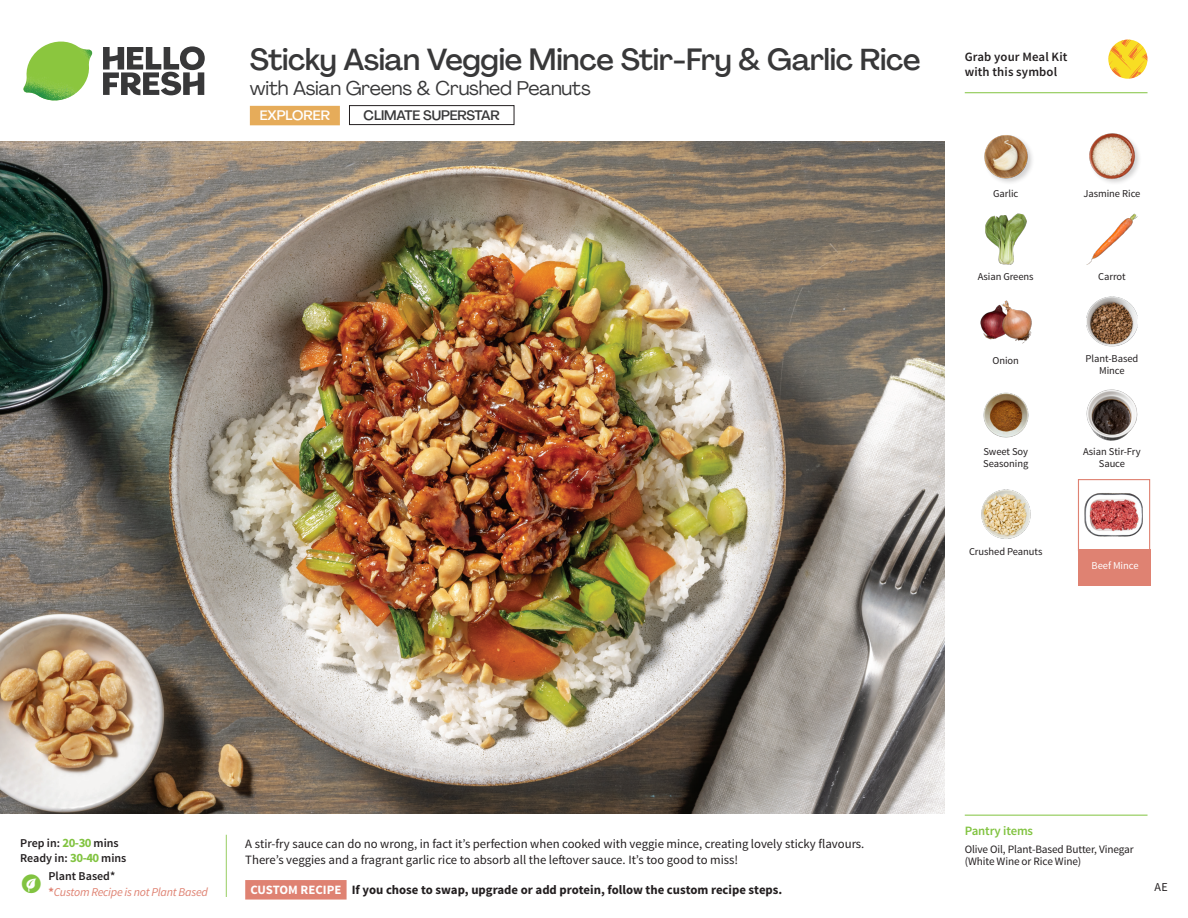
<style>
.page{position:relative;width:1188px;height:918px;background:#fff}
.page>*{position:absolute;margin:0;border:0;box-sizing:border-box;transform-origin:0 0}
._15_Titel_UK{font:500 30px "Agrandir";letter-spacing:-.015em;color:#383839}
._15_Titel_UK-2{font:19.5px "Agrandir";letter-spacing:-.01em;color:#383839}
.t1{font:500 13.5px "Agrandir";letter-spacing:-.01em;color:#383839}
.t2{font:500 13.5px "Agrandir";color:#fff}
.Step_6_Text_AU{font:12.75px/16.5px "Source Sans Pro";color:#231f20}
.Step_6_Text_AU-2{font:700 12.75px "Source Sans Pro";color:#231f20}
.t3{font:600 12.75px/15px "Source Sans Pro";letter-spacing:.01em;color:#231f20}
._04_Headers_Front{font:600 12.75px "Source Sans Pro";letter-spacing:-.01em;color:#81c340}
._04_Intro{font:600 12px "Source Sans Pro";color:#231f20}
._04_Intro-2{font:italic 12px "Source Sans Pro";letter-spacing:-.02em;color:#df8272}
.t4{font:12px "Source Sans Pro";color:#231f20}
._05_Pantry{font:11.25px/12px "Source Sans Pro";letter-spacing:-.01em;color:#231f20}
._18_FRONT_ingredients{font:10.5px/12px "Source Sans Pro";letter-spacing:-.005em;color:#231f20;text-align:center}
._18_FRONT_ingredients-2{font:10.5px "Source Sans Pro";letter-spacing:-.005em;color:#fff}
.s1{font-weight:700;font-size:12.75px;color:#81c340}
.s2{font-weight:700;font-style:normal}
.s3{color:#fff}
</style>
<div class="page">
<svg style="left:103px;top:46px;width:102px;height:49px"></svg>
<img style="left:23px;top:42px;width:69px;height:59px">
<div style="left:250px;top:106px;width:90px;height:19px;background:#e6ac5a"></div>
<div style="left:349px;top:105px;width:165px;height:20px;border:1px solid #231f20"></div>
<svg style="left:225px;top:834px;width:122px;height:66px"></svg>
<img style="left:0;top:142px;width:945px;height:672px">
<div style="left:1078px;top:479px;width:72px;height:72px;border:1px solid #df8272"></div>
<div style="left:1078px;top:549px;width:72px;height:37px;background:#df8272"></div>
<img style="left:1085px;top:493px;width:57px;height:44px">
<img style="left:1086px;top:297px;width:51px;height:50px">
<img style="left:1087px;top:390px;width:50px;height:50px">
<img style="left:983px;top:392px;width:46px;height:46px">
<img style="left:981px;top:489px;width:50px;height:50px">
<img style="left:980px;top:300px;width:52px;height:44px">
<img style="left:985px;top:213px;width:42px;height:52px">
<img style="left:1086px;top:213px;width:52px;height:52px">
<img style="left:984px;top:135px;width:48px;height:48px">
<div style="left:1088px;top:132px;width:54px;height:54px;background:#231f20;opacity:.2"></div>
<img style="left:1088px;top:132px;width:49px;height:49px">
<hr style="left:965px;top:815px;width:183px;height:1px;background:#81c340">
<svg style="left:1091px;top:39px;width:57px;height:55px"></svg>
<hr style="left:965px;top:92px;width:183px;height:1px;background:#81c340">
<p class="_15_Titel_UK" style="left:250px;top:41px;width:672px">Sticky Asian Veggie Mince Stir-Fry &amp; Garlic Rice</p>
<p class="_15_Titel_UK-2" style="left:250px;top:76px;width:342px">with Asian Greens &amp; Crushed Peanuts</p>
<p class="t2" style="left:260px;top:107px;width:72px">EXPLORER</p>
<p class="t1" style="left:364px;top:107px;width:138px">CLIMATE SUPERSTAR</p>
<p class="t3" style="left:965px;top:50px;width:104px">Grab your Meal Kit with this symbol</p>
<p class="_18_FRONT_ingredients" style="left:993px;top:188px;width:27px">Garlic</p>
<p class="_18_FRONT_ingredients" style="left:1083px;top:188px;width:59px">Jasmine Rice</p>
<p class="_18_FRONT_ingredients" style="left:978px;top:271px;width:57px">Asian Greens</p>
<p class="_18_FRONT_ingredients" style="left:1098px;top:271px;width:29px">Carrot</p>
<p class="_18_FRONT_ingredients" style="left:993px;top:354px;width:28px">Onion</p>
<p class="_18_FRONT_ingredients" style="left:1085px;top:353px;width:54px">Plant-Based<br>Mince</p>
<p class="_18_FRONT_ingredients" style="left:983px;top:446px;width:47px;text-align:left">Sweet Soy<br>Seasoning</p>
<p class="_18_FRONT_ingredients" style="left:1083px;top:446px;width:59px">Asian Stir-Fry<br>Sauce</p>
<p class="_18_FRONT_ingredients" style="left:969px;top:546px;width:75px">Crushed Peanuts</p>
<p class="_18_FRONT_ingredients-2" style="left:1092px;top:559px;width:48px">Beef Mince</p>
<p class="_04_Intro" style="left:20px;top:835px;width:100px">Prep in: <span class="s1">20-30</span> mins</p>
<p class="_04_Intro" style="left:20px;top:850px;width:108px">Ready in: <span class="s1">30-40</span> mins</p>
<p class="_04_Intro" style="left:48px;top:869px;width:68px">Plant Based*</p>
<p class="_04_Intro-2" style="left:48px;top:885px;width:161px"><span class="s2">*</span>Custom Recipe is not Plant Based</p>
<p class="Step_6_Text_AU" style="left:245px;top:836px;width:621px">A stir-fry sauce can do no wrong, in fact it’s perfection when cooked with veggie mince, creating lovely sticky flavours.<br>There’s veggies and a fragrant garlic rice to absorb all the leftover sauce. It’s too good to miss!</p>
<p class="Step_6_Text_AU-2" style="left:250px;top:881px;width:533px"><span class="s3">CUSTOM RECIPE</span> If you chose to swap, upgrade or add protein, follow the custom recipe steps.</p>
<p class="_04_Headers_Front" style="left:965px;top:822px;width:70px">Pantry items</p>
<p class="_05_Pantry" style="left:965px;top:844px;width:170px">Olive Oil, Plant-Based Butter, Vinegar (White Wine or Rice Wine)</p>
<p class="t4" style="left:1155px;top:879px;width:15px">AE</p>
</div>
